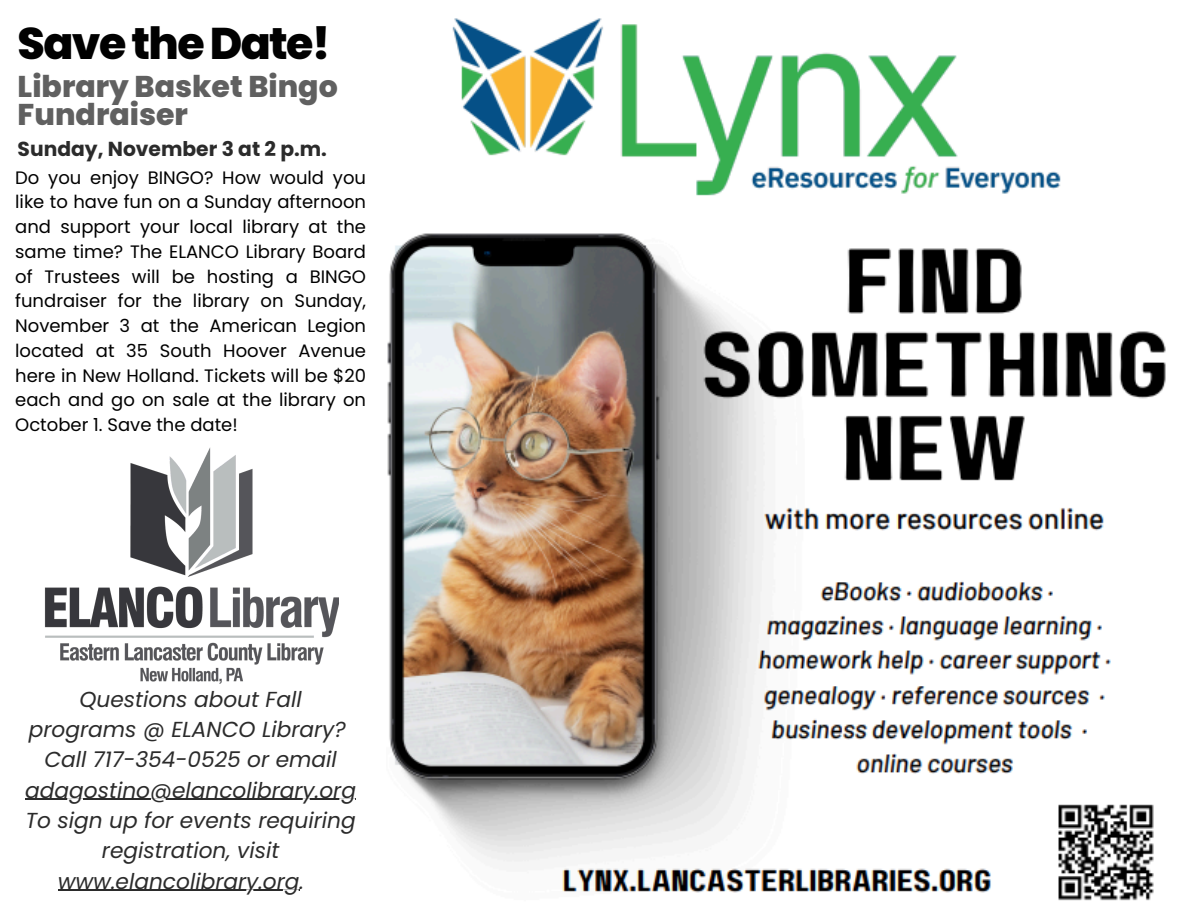
<style>
.page{position:relative;width:1188px;height:918px;background:#fff}
.page>*{position:absolute;margin:0;border:0;box-sizing:border-box;transform-origin:0 0}
.t1{font:800 44.4px "Poppins";letter-spacing:-.035em;color:#010101}
.t2{font:800 30px/28.2px "Poppins";color:#606060}
.t3{font:italic 21.75px "Poppins";color:#2b2b2b}
.t4{font:700 20.25px "Poppins";color:#2b2b2b}
.t5{font:18px/24.8px "Poppins";color:#010101;text-align:justify}
</style>
<div class="page">
<img style="left:387px;top:18px;width:779px;height:883px">
<img style="left:44px;top:448px;width:294px;height:236px">
<hr style="left:25px;top:799px;width:331px;height:1px;background:#2b2b2b">
<hr style="left:58px;top:890px;width:242px;height:1px;background:#2b2b2b">
<h3 class="t1" style="left:18px;top:12px;width:315px">SavetheDate!</h3>
<p class="t2" style="left:18px;top:72px;width:322px">Library Basket Bingo<br>Fundraiser</p>
<p class="t4" style="left:18px;top:135px;width:311px">Sunday, November 3 at 2 p.m.</p>
<h2 class="t5" style="left:15px;top:165px;width:352px">Do you enjoy BINGO? How would you like to have fun on a Sunday afternoon and support your local library at the same time? The ELANCO Library Board of Trustees will be hosting a BINGO fundraiser for the library on Sunday, November 3 at the American Legion located at 35 South Hoover Avenue here in New Holland. Tickets will be $20 each and go on sale at the library on October 1. Save the date!</h2>
<h4 class="t3" style="left:80px;top:684px;width:224px">Questions about Fall</h4>
<h4 class="t3" style="left:29px;top:714px;width:319px">programs @ ELANCO Library?</h4>
<h4 class="t3" style="left:44px;top:744px;width:294px">Call 717-354-0525 or email</h4>
<p class="t3" style="left:25px;top:775px;width:332px">adagostino@elancolibrary.org</p>
<p class="t3" style="left:25px;top:805px;width:332px">To sign up for events requiring</p>
<p class="t3" style="left:102px;top:836px;width:179px">registration, visit</p>
<p class="t3" style="left:58px;top:866px;width:248px">www.elancolibrary.org.</p>
</div>
